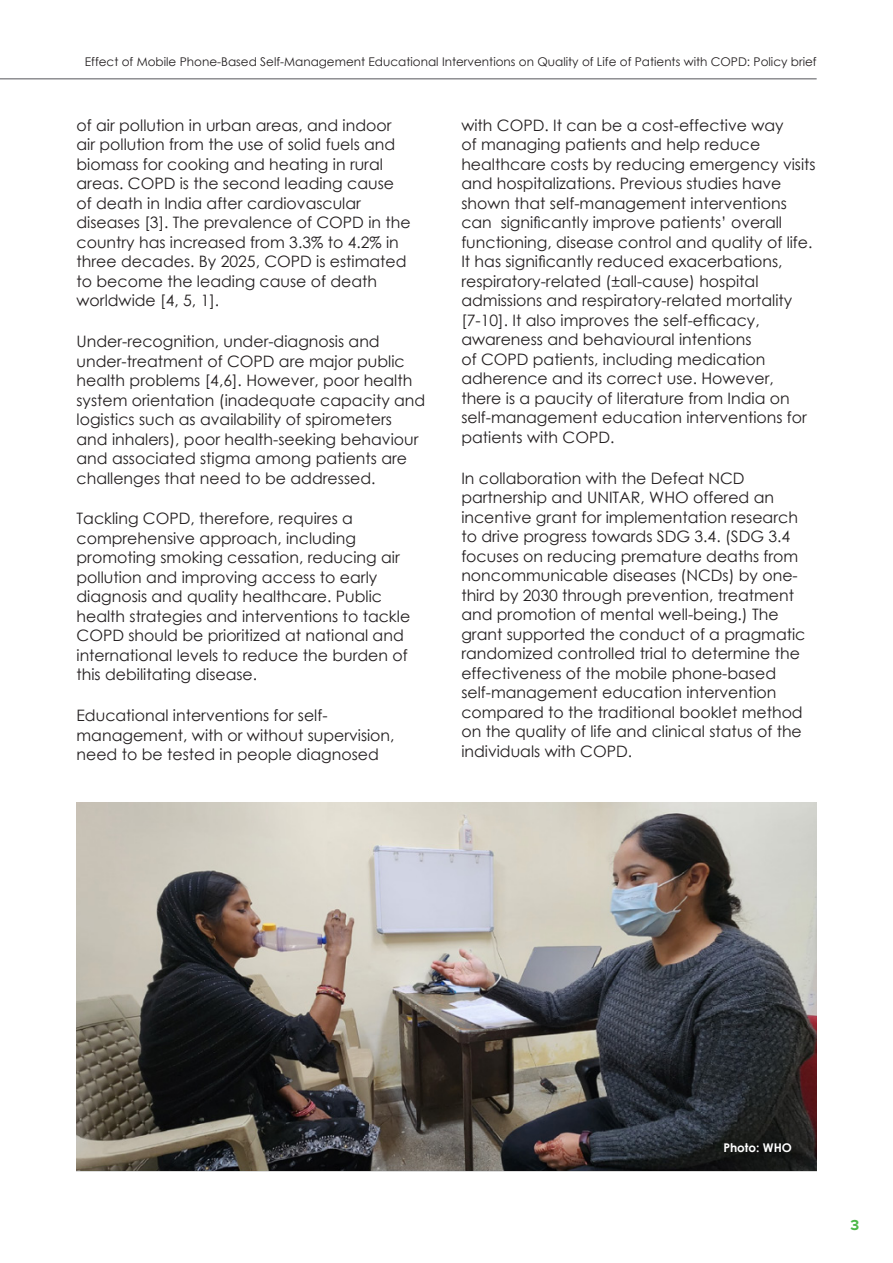
<style>
.page{position:relative;width:893px;height:1263px;background:#fff}
.page>*{position:absolute;margin:0;border:0;box-sizing:border-box;transform-origin:0 0}
.Paragraph_Style_6{font:15.75px/19.5px "Century Gothic";color:#231f20}
.t1{font:700 15px "Proxima Nova";color:#4cb848}
.t2{font:12px "Century Gothic";color:#231f20}
.Paragraph_Style_6-2{font:700 12px "Century Gothic";color:#fff}
</style>
<div class="page">
<hr style="left:0;top:79px;width:817px;height:1px;background:#54555a">
<img style="left:77px;top:802px;width:740px;height:369px">
<p class="t2" style="left:85px;top:54px;width:733px">Effect of Mobile Phone-Based Self-Management Educational Interventions on Quality of Life of Patients with COPD: Policy brief</p>
<p class="Paragraph_Style_6" style="left:77px;top:115px;width:336px">of air pollution in urban areas, and indoor air pollution from the use of solid fuels and biomass for cooking and heating in rural areas. COPD is the second leading cause of death in India after cardiovascular diseases [3]. The prevalence of COPD in the country has increased from 3.3% to 4.2% in three decades. By 2025, COPD is estimated to become the leading cause of death worldwide [4, 5, 1].</p>
<p class="Paragraph_Style_6" style="left:77px;top:331px;width:350px">Under-recognition, under-diagnosis and under-treatment of COPD are major public health problems [4,6]. However, poor health system orientation (inadequate capacity and logistics such as availability of spirometers and inhalers), poor health-seeking behaviour and associated stigma among patients are challenges that need to be addressed.</p>
<p class="Paragraph_Style_6" style="left:77px;top:509px;width:335px">Tackling COPD, therefore, requires a comprehensive approach, including promoting smoking cessation, reducing air pollution and improving access to early diagnosis and quality healthcare. Public health strategies and interventions to tackle COPD should be prioritized at national and international levels to reduce the burden of this debilitating disease.</p>
<p class="Paragraph_Style_6" style="left:77px;top:705px;width:319px">Educational interventions for self&shy;management, with or without supervision, need to be tested in people diagnosed</p>
<p class="Paragraph_Style_6" style="left:461px;top:115px;width:356px">with COPD. It can be a cost-effective way<br>of managing patients and help reduce healthcare costs by reducing emergency visits and hospitalizations. Previous studies have shown that self-management interventions can significantly improve patients’ overall functioning, disease control and quality of life.<br>It has significantly reduced exacerbations, respiratory-related (±all-cause) hospital admissions and respiratory-related mortality [7-10]. It also improves the self-efficacy, awareness and behavioural intentions<br>of COPD patients, including medication adherence and its correct use. However, there is a paucity of literature from India on self-management education interventions for patients with COPD.</p>
<p class="Paragraph_Style_6" style="left:461px;top:468px;width:346px">In collaboration with the Defeat NCD partnership and UNITAR, WHO offered an incentive grant for implementation research to drive progress towards SDG 3.4. (SDG 3.4 focuses on reducing premature deaths from noncommunicable diseases (NCDs) by one&shy;third by 2030 through prevention, treatment and promotion of mental well-being.) The grant supported the conduct of a pragmatic randomized controlled trial to determine the effectiveness of the mobile phone-based self-management education intervention compared to the traditional booklet method on the quality of life and clinical status of the individuals with COPD.</p>
<p class="Paragraph_Style_6-2" style="left:723px;top:1138px;width:70px">Photo: WHO</p>
<p class="t1" style="left:850px;top:1218px;width:10px">3</p>
</div>
